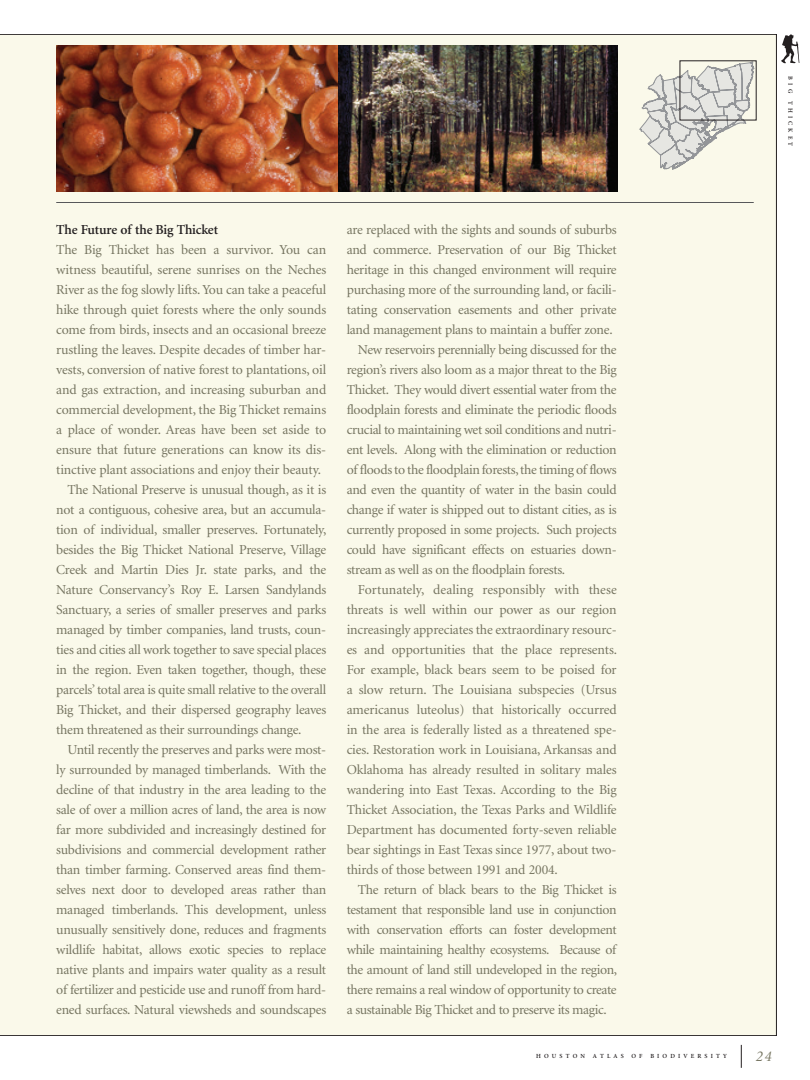
<style>
.page{position:relative;width:810px;height:1080px;background:#fff}
.page>*{position:absolute;margin:0;border:0;box-sizing:border-box;transform-origin:0 0}
.t1{font:italic 15px "Minion";color:#767561}
.t2{font:13.75px/20px "Minion";letter-spacing:-.02em;color:#767561;text-align:justify}
.t3{font:600 13.75px "Minion";letter-spacing:-.01em;color:#231f20}
.t4{font:600 6.25px "Minion";letter-spacing:.5em;color:#231f20}
</style>
<div class="page">
<div style="left:0;top:34px;width:777px;height:1002px;background:#faf9ea"></div>
<img style="left:338px;top:45px;width:279px;height:146px">
<img style="left:56px;top:45px;width:282px;height:146px">
<hr style="left:56px;top:202px;width:698px;height:1px;background:#57585a">
<svg style="left:639px;top:61px;width:115px;height:109px;background:#dddcd5"></svg>
<svg style="left:741px;top:1045px;width:1px;height:23px"></svg>
<svg style="left:781px;top:34px;width:18px;height:30px"></svg>
<p class="t4" style="left:794px;top:76px;width:71px;rotate:90deg">BIG THICKET</p>
<p class="t3" style="left:56px;top:223px;width:163px">The Future of the Big Thicket</p>
<p class="t2" style="left:56px;top:240px;width:272px">The Big Thicket has been a survivor. You can witness beautiful, serene sunrises on the Neches River as the fog slowly lifts. You can take a peaceful hike through quiet forests where the only sounds come from birds, insects and an occasional breeze rustling the leaves. Despite decades of timber har&shy;vests, conversion of native forest to plantations, oil and gas extraction, and increasing suburban and commercial development, the Big Thicket remains a place of wonder. Areas have been set aside to ensure that future generations can know its dis&shy;tinctive plant associations and enjoy their beauty.</p>
<p class="t2" style="left:56px;top:480px;width:272px;text-indent:11px">The National Preserve is unusual though, as it is not a contiguous, cohesive area, but an accumula&shy;tion of individual, smaller preserves. Fortunately, besides the Big Thicket National Preserve, Village Creek and Martin Dies Jr. state parks, and the Nature Conservancy’s Roy E. Larsen Sandylands Sanctuary, a series of smaller preserves and parks managed by timber companies, land trusts, coun&shy;ties and cities all work together to save special places in the region. Even taken together, though, these parcels’ total area is quite small relative to the overall Big Thicket, and their dispersed geography leaves them threatened as their surroundings change.</p>
<p class="t2" style="left:56px;top:740px;width:272px;text-indent:11px">Until recently the preserves and parks were most&shy;ly surrounded by managed timberlands. With the decline of that industry in the area leading to the sale of over a million acres of land, the area is now far more subdivided and increasingly destined for subdivisions and commercial development rather than timber farming. Conserved areas find them&shy;selves next door to developed areas rather than managed timberlands. This development, unless unusually sensitively done, reduces and fragments wildlife habitat, allows exotic species to replace native plants and impairs water quality as a result of fertilizer and pesticide use and runoff from hard&shy;ened surfaces. Natural viewsheds and soundscapes</p>
<p class="t2" style="left:347px;top:220px;width:272px">are replaced with the sights and sounds of suburbs and commerce. Preservation of our Big Thicket heritage in this changed environment will require purchasing more of the surrounding land, or facili&shy;tating conservation easements and other private land management plans to maintain a buffer zone.</p>
<p class="t2" style="left:347px;top:340px;width:272px;text-indent:11px">New reservoirs perennially being discussed for the region’s rivers also loom as a major threat to the Big Thicket. They would divert essential water from the floodplain forests and eliminate the periodic floods crucial to maintaining wet soil conditions and nutri&shy;ent levels. Along with the elimination or reduction of floods to the floodplain forests, the timing of flows and even the quantity of water in the basin could change if water is shipped out to distant cities, as is currently proposed in some projects. Such projects could have significant effects on estuaries down&shy;stream as well as on the floodplain forests.</p>
<p class="t2" style="left:347px;top:580px;width:272px;text-indent:11px">Fortunately, dealing responsibly with these threats is well within our power as our region increasingly appreciates the extraordinary resourc&shy;es and opportunities that the place represents.<br>For example, black bears seem to be poised for a slow return. The Louisiana subspecies (Ursus americanus luteolus) that historically occurred in the area is federally listed as a threatened spe&shy;cies. Restoration work in Louisiana, Arkansas and Oklahoma has already resulted in solitary males wandering into East Texas. According to the Big Thicket Association, the Texas Parks and Wildlife Department has documented forty-seven reliable bear sightings in East Texas since 1977, about two&shy;thirds of those between 1991 and 2004.</p>
<p class="t2" style="left:347px;top:880px;width:272px;text-indent:11px">The return of black bears to the Big Thicket is testament that responsible land use in conjunction with conservation efforts can foster development while maintaining healthy ecosystems. Because of the amount of land still undeveloped in the region, there remains a real window of opportunity to create a sustainable Big Thicket and to preserve its magic.</p>
<p class="t4" style="left:536px;top:1053px;width:192px">HOUSTON ATLAS OF BIODIVERSITY</p>
<p class="t1" style="left:756px;top:1049px;width:17px">24</p>
</div>
